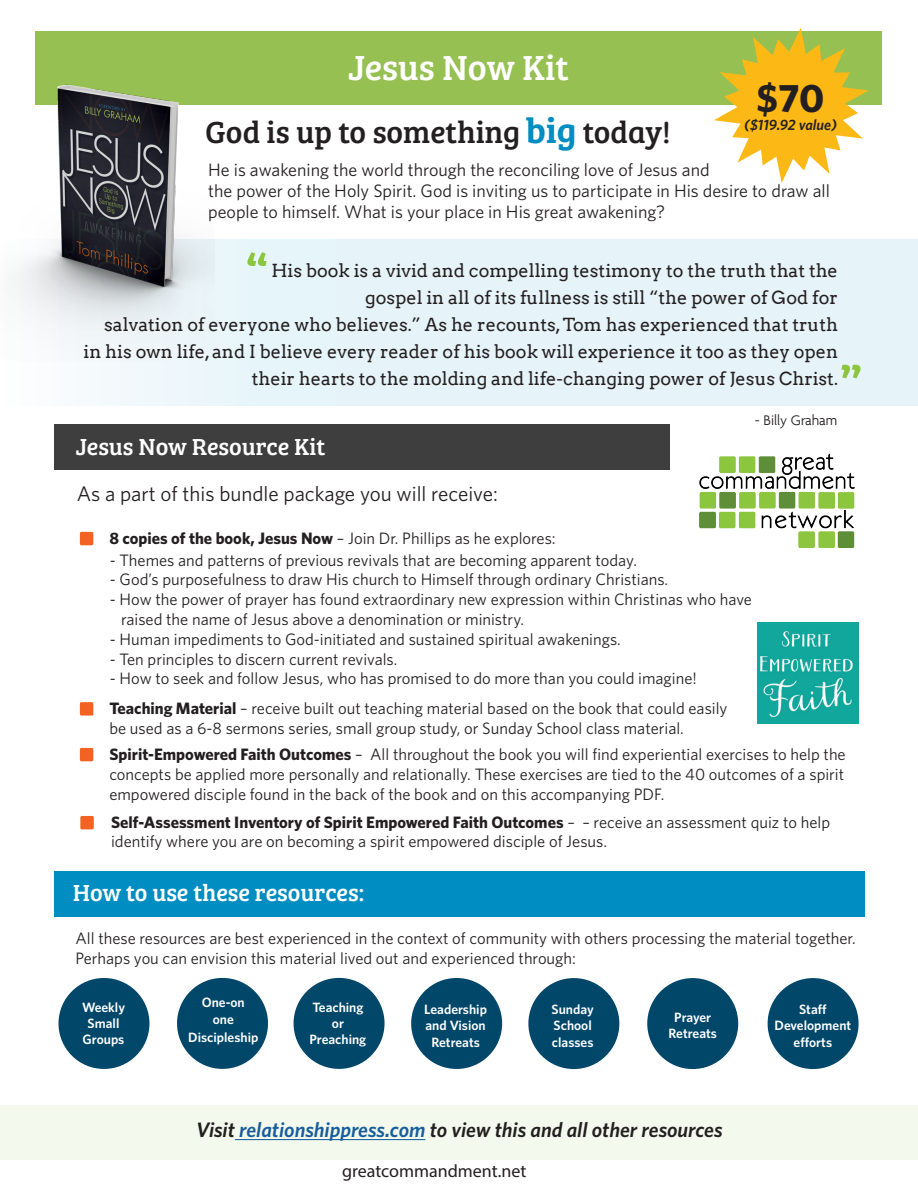
<style>
.page{position:relative;width:918px;height:1188px;background:#fff}
.page>*{position:absolute;margin:0;border:0;box-sizing:border-box;transform-origin:0 0}
.Paragraph_Style_3{font:54px "Bree Serif";color:#8cc63f}
.Paragraph_Style_3-2{font:700 39.75px "Whitney";color:#231f20}
.Paragraph_Style_3-3{font:36px "Bree Serif";color:#fff}
.Paragraph_Style_3-4{font:31.5px "Bree Serif";color:#231f20}
.Paragraph_Style_3-5{font:24px "Bree Serif";color:#fff}
.Paragraph_Style_3-6{font:italic 600 21px "Whitney";color:#231f20}
.Paragraph_Style_3-7{font:21px "Whitney";color:#231f20}
.Paragraph_Style_3-8{font:18px/27px "Arvo";color:#231f20;text-align:right}
.t1{font:18px/21px "Whitney";color:#231f20}
.Paragraph_Style_3-9{font:18px "Myriad Pro";color:#231f20}
.Paragraph_Style_3-10{font:16.5px/19.8px "Whitney";color:#231f20}
.t2{font:italic 600 15px "Whitney";color:#231f20}
.t3{font:300 15px "Agenda";color:#231f20}
.Paragraph_Style_3-11{font:600 13.5px "Whitney";color:#fff}
.s1{font-weight:600;font-size:36px;color:#008dc1}
.s2{font-weight:700}
.s3{color:#175d9e}
</style>
<div class="page">
<div style="left:0;top:240px;width:918px;height:165px;background:#e6f3f9"></div>
<div style="left:0;top:1106px;width:918px;height:54px;background:#f3f9ec"></div>
<div style="left:35px;top:32px;width:847px;height:73px;background:#96c052"></div>
<div style="left:54px;top:425px;width:616px;height:45px;background:#3e3e3f"></div>
<img style="left:699px;top:454px;width:156px;height:94px">
<div style="left:54px;top:871px;width:810px;height:46px;background:#008dc1"></div>
<img style="left:757px;top:622px;width:102px;height:102px">
<div style="left:59px;top:978px;width:90px;height:91px;background:#00476a;border-radius:50%"></div>
<div style="left:177px;top:978px;width:91px;height:91px;background:#00476a;border-radius:50%"></div>
<div style="left:294px;top:978px;width:91px;height:91px;background:#00476a;border-radius:50%"></div>
<div style="left:411px;top:978px;width:91px;height:91px;background:#00476a;border-radius:50%"></div>
<svg style="left:714px;top:28px;width:155px;height:155px"></svg>
<hr style="left:235px;top:1139px;width:190px;height:1px;background:#175d9e">
<img style="left:0;top:31px;width:214px;height:330px">
<div style="left:80px;top:532px;width:13px;height:13px;background:#f26222"></div>
<div style="left:80px;top:702px;width:13px;height:14px;background:#f26222"></div>
<div style="left:80px;top:748px;width:13px;height:13px;background:#f26222"></div>
<div style="left:80px;top:816px;width:14px;height:13px;background:#f26222"></div>
<div style="left:528px;top:978px;width:91px;height:91px;background:#00476a;border-radius:50%"></div>
<div style="left:647px;top:978px;width:91px;height:91px;background:#00476a;border-radius:50%"></div>
<div style="left:768px;top:978px;width:91px;height:91px;background:#00476a;border-radius:50%"></div>
<p class="Paragraph_Style_3-3" style="left:348px;top:41px;width:223px">Jesus Now Kit</p>
<p class="Paragraph_Style_3-4" style="left:205px;top:109px;width:467px">God is up to something <span class="s1">big</span> today!</p>
<p class="Paragraph_Style_3-2" style="left:756px;top:71px;width:69px">$70</p>
<p class="t2" style="left:744px;top:115px;width:94px">($119.92 value)</p>
<p class="t1" style="left:208px;top:158px;width:503px">He is awakening the world through the reconciling love of Jesus and</p>
<p class="t1" style="left:208px;top:179px;width:623px">the power of the Holy Spirit. God is inviting us to participate in His desire to draw all people to himself. What is your place in His great awakening?</p>
<p class="Paragraph_Style_3" style="left:245px;top:233px;width:24px">“</p>
<p class="Paragraph_Style_3-8" style="left:271px;top:258px;width:568px">His book is a vivid and compelling testimony to the truth that the gospel in all of its fullness is still “the power of God for</p>
<p class="Paragraph_Style_3-8" style="left:84px;top:312px;width:756px">salvation of everyone who believes.” As he recounts, Tom has experienced that truth in his own life, and I believe every reader of his book will experience it too as they open their hearts to the molding and life-changing power of Jesus Christ.</p>
<p class="Paragraph_Style_3" style="left:839px;top:345px;width:24px">”</p>
<p class="Paragraph_Style_3-5" style="left:76px;top:429px;width:252px">Jesus Now Resource Kit</p>
<p class="Paragraph_Style_3-7" style="left:77px;top:479px;width:423px">As a part of this bundle package you will receive:</p>
<p class="Paragraph_Style_3-10" style="left:109px;top:528px;width:448px"><span class="s2">8 copies of the book, Jesus Now</span> – Join Dr. Phillips as he explores:</p>
<p class="t3" style="left:755px;top:411px;width:84px">- Billy Graham</p>
<p class="Paragraph_Style_3-10" style="left:110px;top:550px;width:529px">- Themes and patterns of previous revivals that are becoming apparent today.</p>
<p class="Paragraph_Style_3-10" style="left:110px;top:569px;width:560px">- God’s purposefulness to draw His church to Himself through ordinary Christians.</p>
<p class="Paragraph_Style_3-10" style="left:110px;top:589px;width:644px">- How the power of prayer has found extraordinary new expression within Christinas who have</p>
<p class="Paragraph_Style_3-10" style="left:121px;top:609px;width:405px">raised the name of Jesus above a denomination or ministry.</p>
<p class="Paragraph_Style_3-10" style="left:110px;top:629px;width:513px">- Human impediments to God-initiated and sustained spiritual awakenings.</p>
<p class="Paragraph_Style_3-10" style="left:110px;top:649px;width:289px">- Ten principles to discern current revivals.</p>
<p class="Paragraph_Style_3-10" style="left:110px;top:668px;width:589px">- How to seek and follow Jesus, who has promised to do more than you could imagine!</p>
<p class="Paragraph_Style_3-10" style="left:109px;top:698px;width:620px"><span class="s2">Teaching Material</span> – receive built out teaching material based on the book that could easily be used as a 6-8 sermons series, small group study, or Sunday School class material.</p>
<p class="Paragraph_Style_3-10" style="left:109px;top:744px;width:738px;text-align:justify"><span class="s2">Spirit-Empowered Faith Outcomes</span> – All throughout the book you will find experiential exercises to help the concepts be applied more personally and relationally. These exercises are tied to the 40 outcomes of a spirit empowered disciple found in the back of the book and on this accompanying PDF.</p>
<p class="Paragraph_Style_3-10" style="left:111px;top:812px;width:721px"><span class="s2">Self-Assessment Inventory of Spirit Empowered Faith Outcomes</span> – – receive an assessment quiz to help identify where you are on becoming a spirit empowered disciple of Jesus.</p>
<p class="Paragraph_Style_3-5" style="left:73px;top:875px;width:293px">How to use these resources:</p>
<p class="Paragraph_Style_3-10" style="left:76px;top:928px;width:782px">All these resources are best experienced in the context of community with others processing the material together.<br>Perhaps you can envision this material lived out and experienced through:</p>
<p class="Paragraph_Style_3-11" style="left:312px;top:998px;width:53px">Teaching</p>
<p class="Paragraph_Style_3-11" style="left:332px;top:1014px;width:14px">or</p>
<p class="Paragraph_Style_3-11" style="left:310px;top:1030px;width:58px">Preaching</p>
<p class="Paragraph_Style_3-11" style="left:202px;top:993px;width:45px">One-on</p>
<p class="Paragraph_Style_3-11" style="left:213px;top:1011px;width:23px">one</p>
<p class="Paragraph_Style_3-11" style="left:188px;top:1028px;width:72px">Discipleship</p>
<p class="Paragraph_Style_3-11" style="left:82px;top:998px;width:45px">Weekly</p>
<p class="Paragraph_Style_3-11" style="left:88px;top:1014px;width:33px">Small</p>
<p class="Paragraph_Style_3-11" style="left:83px;top:1030px;width:43px">Groups</p>
<p class="Paragraph_Style_3-11" style="left:424px;top:1000px;width:64px">Leadership</p>
<p class="Paragraph_Style_3-11" style="left:426px;top:1017px;width:62px">and Vision</p>
<p class="Paragraph_Style_3-11" style="left:431px;top:1033px;width:50px">Retreats</p>
<p class="Paragraph_Style_3-11" style="left:552px;top:1001px;width:44px">Sunday</p>
<p class="Paragraph_Style_3-11" style="left:554px;top:1017px;width:40px">School</p>
<p class="Paragraph_Style_3-11" style="left:552px;top:1033px;width:43px">classes</p>
<p class="Paragraph_Style_3-11" style="left:799px;top:1001px;width:29px">Staff</p>
<p class="Paragraph_Style_3-11" style="left:775px;top:1017px;width:78px">Development</p>
<p class="Paragraph_Style_3-11" style="left:794px;top:1033px;width:40px">efforts</p>
<p class="Paragraph_Style_3-11" style="left:674px;top:1008px;width:38px">Prayer</p>
<p class="Paragraph_Style_3-11" style="left:669px;top:1024px;width:50px">Retreats</p>
<p class="Paragraph_Style_3-6" style="left:196px;top:1116px;width:528px">Visit <span class="s3">relationshippress.com</span> to view this and all other resources</p>
<p class="Paragraph_Style_3-9" style="left:342px;top:1159px;width:186px">greatcommandment.net</p>
</div>
